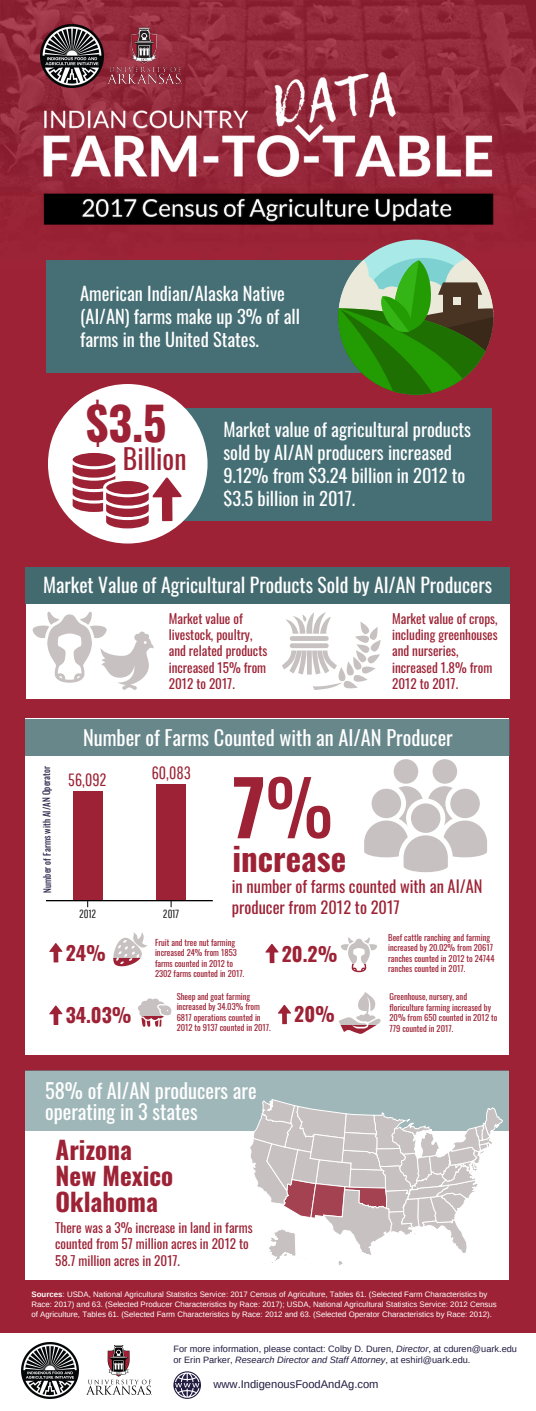
<style>
.page{position:relative;width:536px;height:1411px;background:#fff}
.page>*{position:absolute;margin:0;border:0;box-sizing:border-box;transform-origin:0 0}
.t1{font:700 75.42px "Oswald";color:#9d2235}
.t2{font:700 45.94px "Oswald";color:#9d2235}
.t3{font:700 32.81px "Oswald";color:#9d2235}
.t4{font:27.56px "Oswald";color:#9d2235}
.t5{font:700 24.94px/26.2px "Oswald";color:#9d2235}
.t6{font:20.3px/21px "Oswald";color:#fff}
.t7{font:19.69px "Oswald";color:#fff}
.t8{font:700 19.69px "Oswald";color:#9d2235}
.t9{font:18.38px/22.9px "Oswald";color:#fff}
.t10{font:17.68px "Pathway Gothic One";color:#9d2235}
.t11{font:16.45px/20.3px "Oswald";color:#9d2235}
.t12{font:13.12px/16.4px "Oswald";color:#9d2235}
.t13{font:11.81px "Pathway Gothic One";color:#1f1e20}
.t14{font:11.2px "Arimo";color:#221c42}
.t15{font:9.19px/11.8px "Arimo";color:#221c42}
.t16{font:9.19px "Oswald";color:#221c42}
.t17{font:8.58px/10.5px "Oswald";color:#9d2235}
.t18{font:7.88px/9.8px "Arimo";color:#fff}
.s1{font-weight:400}
.s2{font-weight:700}
.s3{font-style:italic}
</style>
<div class="page">
<div style="left:0;top:0;width:536px;height:1410px;background:#9d2235"></div>
<div style="left:26px;top:719px;width:483px;height:336px;background:#fff"></div>
<div style="left:26px;top:1071px;width:483px;height:209px;background:#fff"></div>
<div style="left:26px;top:1070px;width:483px;height:61px;background:#a0b7ba"></div>
<div style="left:26px;top:719px;width:483px;height:36px;background:#68878b"></div>
<svg style="left:250px;top:1099px;width:252px;height:167px"></svg>
<div style="left:26px;top:567px;width:483px;height:131px;background:#fff"></div>
<div style="left:26px;top:567px;width:483px;height:37px;background:#436a6f"></div>
<div style="left:0;top:1333px;width:536px;height:77px;background:#fff"></div>
<img style="left:22px;top:1342px;width:56px;height:56px">
<hr style="left:46px;top:900px;width:167px;height:1px;background:#000">
<div style="left:73px;top:791px;width:29px;height:109px;background:#9d2235"></div>
<div style="left:156px;top:784px;width:30px;height:116px;background:#9d2235"></div>
<svg style="left:173px;top:1371px;width:28px;height:27px"></svg>
<img style="left:0;top:0;width:536px;height:205px">
<img style="left:1px;top:52px;width:535px;height:268px">
<img style="left:108px;top:19px;width:73px;height:74px">
<img style="left:40px;top:24px;width:64px;height:64px">
<div style="left:46px;top:260px;width:352px;height:113px;background:#466f75"></div>
<svg style="left:338px;top:240px;width:155px;height:154px"></svg>
<svg style="left:364px;top:759px;width:123px;height:113px"></svg>
<div style="left:139px;top:408px;width:353px;height:113px;background:#466f75"></div>
<div style="left:48px;top:384px;width:159px;height:159px;background:#fff;border-radius:50%"></div>
<svg style="left:33px;top:612px;width:121px;height:78px"></svg>
<svg style="left:282px;top:612px;width:98px;height:78px"></svg>
<svg style="left:113px;top:932px;width:34px;height:34px"></svg>
<svg style="left:339px;top:992px;width:42px;height:42px"></svg>
<svg style="left:341px;top:937px;width:36px;height:35px"></svg>
<svg style="left:138px;top:998px;width:33px;height:28px"></svg>
<svg style="left:73px;top:453px;width:109px;height:75px"></svg>
<svg style="left:49px;top:943px;width:13px;height:19px"></svg>
<svg style="left:49px;top:1005px;width:13px;height:20px"></svg>
<svg style="left:278px;top:1004px;width:13px;height:20px"></svg>
<svg style="left:265px;top:943px;width:13px;height:20px"></svg>
<img style="left:86px;top:1345px;width:65px;height:50px">
<h3 class="t9" style="left:80px;top:280px;width:221px">American Indian/Alaska Native (AI/AN) farms make up 3% of all farms in the United States.</h3>
<h2 class="t2" style="left:86px;top:399px;width:82px">$3.5</h2>
<h3 class="t4" style="left:123px;top:434px;width:65px">Billion</h3>
<h3 class="t9" style="left:223px;top:416px;width:249px">Market value of agricultural products sold by AI/AN producers increased<br>9.12% from $3.24 billion in 2012 to $3.5 billion in 2017.</h3>
<h3 class="t7" style="left:43px;top:568px;width:450px">Market Value of Agricultural Products Sold by AI/AN Producers</h3>
<h3 class="t12" style="left:169px;top:609px;width:100px">Market value of livestock, poultry, and related products increased 15% from<br>2012 to 2017.</h3>
<h3 class="t12" style="left:392px;top:609px;width:107px">Market value of crops, including greenhouses and nurseries, increased 1.8% from<br>2012 to 2017.</h3>
<p class="t16" style="left:39px;top:892px;width:128px;rotate:-90deg">Number of Farms with AI/AN Operator</p>
<h3 class="t6" style="left:83px;top:725px;width:371px">Number of Farms Counted with an AI/AN Producer</h3>
<h3 class="t10" style="left:68px;top:769px;width:40px">56,092</h3>
<h3 class="t10" style="left:152px;top:761px;width:41px">60,083</h3>
<h3 class="t13" style="left:79px;top:906px;width:19px">2012</h3>
<h3 class="t13" style="left:163px;top:906px;width:18px">2017</h3>
<h1 class="t1" style="left:232px;top:768px;width:102px">7<span class="s1">%</span></h1>
<h3 class="t3" style="left:232px;top:842px;width:115px">increase</h3>
<h3 class="t11" style="left:232px;top:875px;width:252px">in number of farms counted with an AI/AN producer from 2012 to 2017</h3>
<h3 class="t8" style="left:66px;top:942px;width:42px">24%</h3>
<p class="t17" style="left:155px;top:936px;width:91px">Fruit and tree nut farming increased 24% from 1853 farms counted in 2012 to<br>2302 farms counted in 2017.</p>
<h3 class="t8" style="left:282px;top:943px;width:57px">20.2%</h3>
<p class="t17" style="left:177px;top:990px;width:96px">Sheep and goat farming increased by 34.03% from<br>6817 operations counted in<br>2012 to 9137 counted in 2017.</p>
<h3 class="t8" style="left:66px;top:1005px;width:67px">34.03%</h3>
<h3 class="t8" style="left:294px;top:1003px;width:42px">20%</h3>
<p class="t17" style="left:388px;top:931px;width:108px">Beef cattle ranching and farming increased by 20.02% from 20617 ranches counted in 2012 to 24744 ranches counted in 2017.</p>
<p class="t17" style="left:389px;top:991px;width:109px">Greenhouse, nursery, and floriculture farming increased by<br>20% from 650 counted in 2012 to<br>779 counted in 2017.</p>
<h3 class="t6" style="left:45px;top:1078px;width:213px">58% of AI/AN producers are operating in 3 states</h3>
<h3 class="t5" style="left:56px;top:1138px;width:119px">Arizona<br>New Mexico<br>Oklahoma</h3>
<h3 class="t12" style="left:55px;top:1218px;width:199px">There was a 3% increase in land in farms counted from 57 million acres in 2012 to<br>58.7 million acres in 2017.</h3>
<p class="t18" style="left:32px;top:1289px;width:466px"><span class="s2">Sources</span>: USDA, National Agricultural Statistics Service: 2017 Census of Agriculture, Tables 61. (Selected Farm Characteristics by<br>Race: 2017) and 63. (Selected Producer Characteristics by Race: 2017); USDA, National Agricultural Statistics Service: 2012 Census of Agriculture, Tables 61. (Selected Farm Characteristics by Race: 2012 and 63. (Selected Operator Characteristics by Race: 2012).</p>
<p class="t15" style="left:173px;top:1342px;width:345px">For more information, please contact: Colby D. Duren, <span class="s3">Director</span>, at cduren@uark.edu or Erin Parker, <span class="s3">Research Director and Staff Attorney</span>, at eshirl@uark.edu.</p>
<h3 class="t14" style="left:213px;top:1377px;width:166px">www.IndigenousFoodAndAg.com</h3>
</div>
